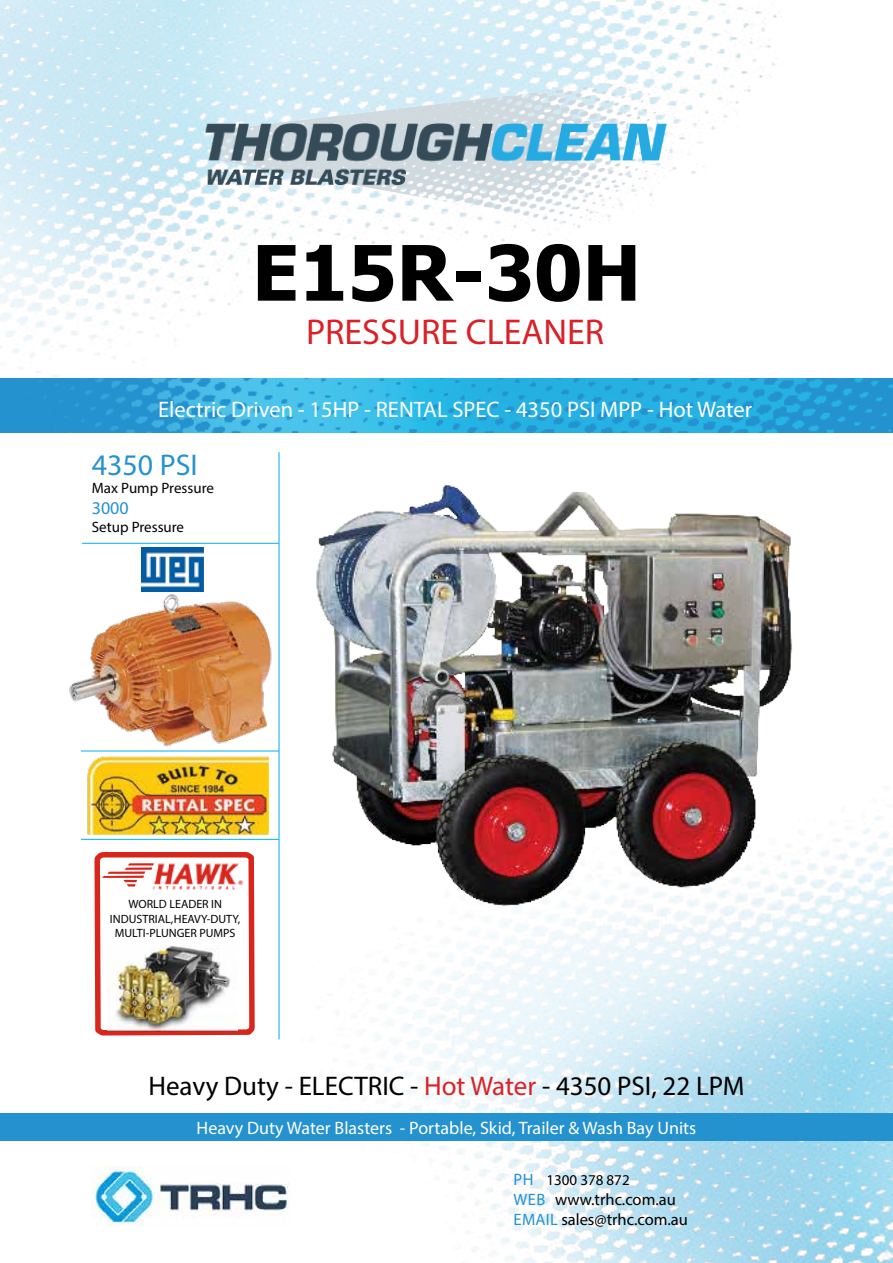
<style>
.page{position:relative;width:893px;height:1263px;background:#fff}
.page>*{position:absolute;margin:0;border:0;box-sizing:border-box;transform-origin:0 0}
.t1{font:700 76.5px "Tahoma";color:#000}
.t2{font:36px "Myriad Pro";color:#da2128}
.t3{font:30px "Myriad Pro";color:#2592d0}
.t4{font:27px "Myriad Pro";color:#000}
.t5{font:22.5px "Myriad Pro";color:#fff}
.t6{font:18px "Myriad Pro";color:#fff}
.t7{font:18px "Myriad Pro";color:#2592d0}
.t8{font:16.5px/19.8px "Myriad Pro";color:#000}
.t9{font:15px "Myriad Pro";color:#000}
.t10{font:12px/14.4px "Myriad Pro";color:#000;text-align:center}
.s1{color:#da2128}
.s2{font-size:16.5px;color:#2592d0}
.s3{color:#2592d0}
</style>
<div class="page">
<img style="left:269px;top:754px;width:624px;height:509px">
<img style="left:0;top:0;width:783px;height:379px">
<img style="left:94px;top:852px;width:161px;height:184px">
<div style="left:0;top:1113px;width:893px;height:28px;background:#2592d0"></div>
<img style="left:0;top:379px;width:893px;height:54px">
<hr style="left:279px;top:452px;width:1px;height:587px;background:#00aeef">
<hr style="left:82px;top:543px;width:197px;height:1px;background:#00aeef">
<hr style="left:81px;top:839px;width:198px;height:1px;background:#00aeef">
<img style="left:149px;top:861px;width:97px;height:31px">
<img style="left:175px;top:63px;width:541px;height:176px">
<img style="left:87px;top:756px;width:182px;height:79px">
<img style="left:69px;top:587px;width:211px;height:167px">
<img style="left:141px;top:548px;width:62px;height:43px">
<img style="left:313px;top:485px;width:485px;height:424px">
<img style="left:92px;top:1166px;width:198px;height:60px">
<h1 class="t1" style="left:252px;top:219px;width:390px">E15R-30H</h1>
<h2 class="t2" style="left:306px;top:310px;width:300px">PRESSURE CLEANER</h2>
<p class="t5" style="left:158px;top:395px;width:596px">Electric Driven - 15HP - RENTAL SPEC - 4350 PSI MPP - Hot Water</p>
<h3 class="t3" style="left:92px;top:446px;width:107px">4350 PSI</h3>
<p class="t9" style="left:92px;top:479px;width:124px">Max Pump Pressure</p>
<p class="t7" style="left:92px;top:497px;width:38px">3000</p>
<p class="t9" style="left:92px;top:518px;width:94px">Setup Pressure</p>
<p class="t10" style="left:110px;top:897px;width:132px">WORLD LEADER IN<br>INDUSTRIAL, HEAVY-DUTY,<br>MULTI-PLUNGER PUMPS</p>
<h3 class="t4" style="left:148px;top:1069px;width:598px">Heavy Duty - ELECTRIC - <span class="s1">Hot Water</span> - 4350 PSI, 22 LPM</h3>
<p class="t6" style="left:197px;top:1117px;width:501px">Heavy Duty Water Blasters - Portable, Skid, Trailer &amp; Wash Bay Units</p>
<p class="t9" style="left:514px;top:1171px;width:118px"><span class="s2">PH</span> 1300 378 872</p>
<p class="t8" style="left:514px;top:1189px;width:176px"><span class="s3">WEB</span> www.trhc.com.au<br><span class="s3">EMAIL</span> sales@trhc.com.au</p>
</div>
